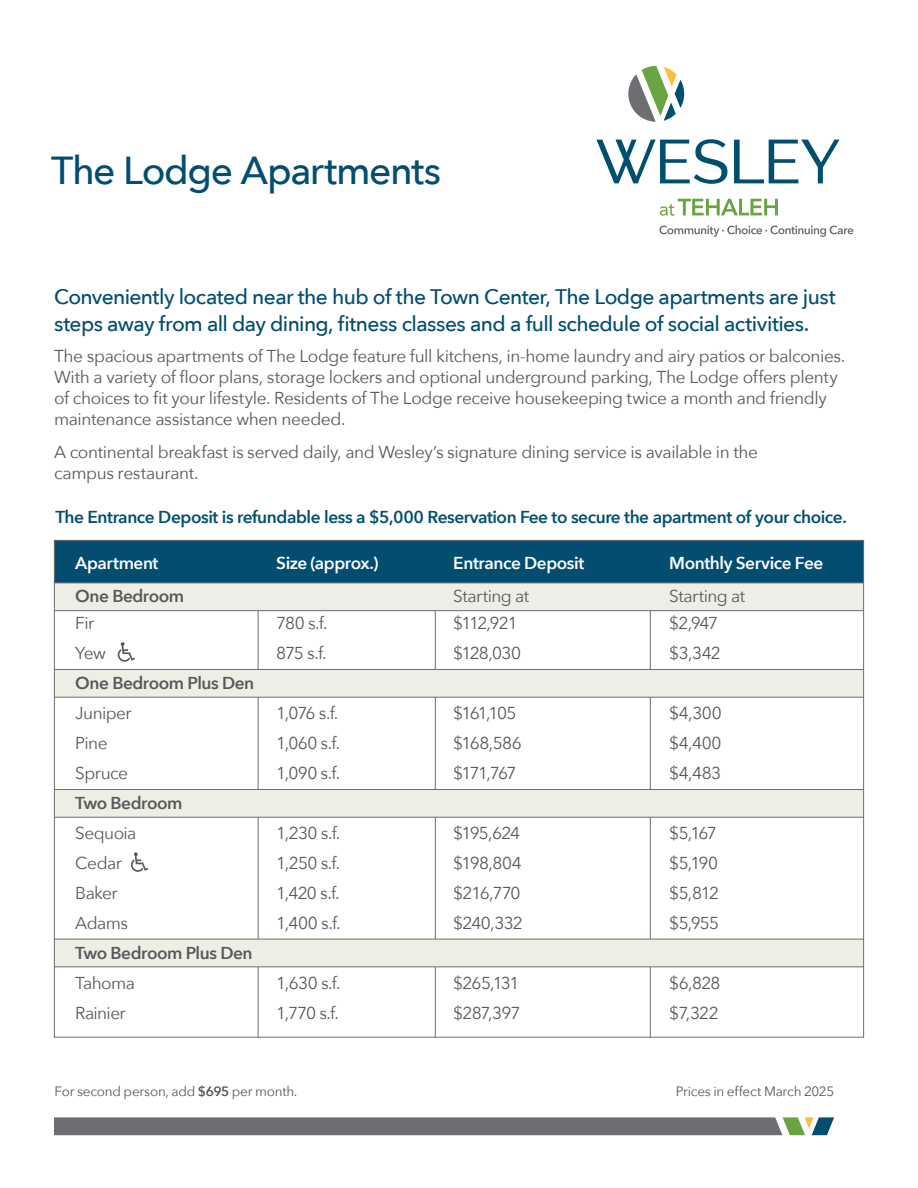
<style>
.page{position:relative;width:918px;height:1188px;background:#fff}
.page>*{position:absolute;margin:0;border:0;box-sizing:border-box;transform-origin:0 0}
.t1{font:500 39px "Avenir Next";letter-spacing:-.035em;color:#034d70}
.t2{font:500 21px/27px "Avenir Next";letter-spacing:-.03em;color:#034d70}
.t3{font:17.25px/21px "Avenir Next";letter-spacing:-.025em;color:#58595b}
.t4{font:600 17.25px "Avenir Next";letter-spacing:-.025em;color:#00506e}
.t5{font:600 17.25px "Avenir Next";letter-spacing:-.025em;color:#fff}
.t6{font:600 17.25px "Avenir Next";letter-spacing:-.025em;color:#58595b}
.t7{font:13.5px "Avenir Next";letter-spacing:-.02em;color:#58595b}
.s1{font-weight:600}
</style>
<div class="page">
<hr style="left:258px;top:547px;width:1px;height:491px;background:#6d6e71">
<hr style="left:435px;top:547px;width:1px;height:491px;background:#6d6e71">
<hr style="left:650px;top:547px;width:1px;height:491px;background:#6d6e71">
<div style="left:54px;top:540px;width:810px;height:46px;background:#034d70"></div>
<svg style="left:56px;top:669px;width:806px;height:29px;background:#e3e7dc"></svg>
<svg style="left:56px;top:583px;width:806px;height:28px;background:#e6eade"></svg>
<svg style="left:56px;top:789px;width:806px;height:29px;background:#e3e7dc"></svg>
<svg style="left:56px;top:939px;width:806px;height:28px;background:#e6eade"></svg>
<svg style="left:54px;top:1117px;width:780px;height:18px;background:#727576"></svg>
<svg style="left:118px;top:642px;width:17px;height:20px"></svg>
<svg style="left:131px;top:852px;width:17px;height:20px"></svg>
<svg style="left:628px;top:66px;width:56px;height:56px"></svg>
<svg style="left:596px;top:139px;width:131px;height:45px"></svg>
<svg style="left:734px;top:140px;width:106px;height:43px"></svg>
<svg style="left:660px;top:199px;width:118px;height:17px"></svg>
<svg style="left:659px;top:225px;width:194px;height:12px"></svg>
<h1 class="t1" style="left:51px;top:137px;width:392px">The Lodge Apartments</h1>
<p class="t2" style="left:54px;top:283px;width:783px">Conveniently located near the hub of the Town Center, The Lodge apartments are just steps away from all day dining, fitness classes and a full schedule of social activities.</p>
<p class="t3" style="left:54px;top:345px;width:793px">The spacious apartments of The Lodge feature full kitchens, in-home laundry and airy patios or balconies.<br>With a variety of floor plans, storage lockers and optional underground parking, The Lodge offers plenty of choices to fit your lifestyle. Residents of The Lodge receive housekeeping twice a month and friendly maintenance assistance when needed.</p>
<p class="t3" style="left:54px;top:441px;width:706px">A continental breakfast is served daily, and Wesley’s signature dining service is available in the campus restaurant.</p>
<p class="t4" style="left:56px;top:502px;width:793px">The Entrance Deposit is refundable less a $5,000 Reservation Fee to secure the apartment of your choice.</p>
<p class="t5" style="left:75px;top:549px;width:85px">Apartment</p>
<p class="t5" style="left:276px;top:549px;width:104px">Size (approx.)</p>
<p class="t5" style="left:453px;top:549px;width:132px">Entrance Deposit</p>
<p class="t5" style="left:669px;top:549px;width:156px">Monthly Service Fee</p>
<p class="t6" style="left:75px;top:582px;width:110px">One Bedroom</p>
<p class="t3" style="left:453px;top:585px;width:78px">Starting at</p>
<p class="t3" style="left:669px;top:585px;width:78px">Starting at</p>
<p class="t3" style="left:75px;top:612px;width:21px">Fir</p>
<p class="t3" style="left:276px;top:612px;width:53px">780 s.f.</p>
<p class="t3" style="left:453px;top:612px;width:66px">$112,921</p>
<p class="t3" style="left:669px;top:612px;width:50px">$2,947</p>
<p class="t3" style="left:75px;top:642px;width:32px">Yew</p>
<p class="t3" style="left:276px;top:642px;width:52px">875 s.f.</p>
<p class="t3" style="left:453px;top:642px;width:69px">$128,030</p>
<p class="t3" style="left:669px;top:642px;width:53px">$3,342</p>
<p class="t6" style="left:75px;top:669px;width:181px">One Bedroom Plus Den</p>
<p class="t3" style="left:75px;top:702px;width:58px">Juniper</p>
<p class="t3" style="left:276px;top:702px;width:64px">1,076 s.f.</p>
<p class="t3" style="left:453px;top:702px;width:65px">$161,105</p>
<p class="t3" style="left:669px;top:702px;width:54px">$4,300</p>
<p class="t3" style="left:75px;top:732px;width:34px">Pine</p>
<p class="t3" style="left:276px;top:732px;width:65px">1,060 s.f.</p>
<p class="t3" style="left:453px;top:732px;width:70px">$168,586</p>
<p class="t3" style="left:669px;top:732px;width:54px">$4,400</p>
<p class="t3" style="left:75px;top:762px;width:54px">Spruce</p>
<p class="t3" style="left:276px;top:762px;width:65px">1,090 s.f.</p>
<p class="t3" style="left:453px;top:762px;width:65px">$171,767</p>
<p class="t3" style="left:669px;top:762px;width:53px">$4,483</p>
<p class="t6" style="left:75px;top:789px;width:109px">Two Bedroom</p>
<p class="t3" style="left:75px;top:822px;width:63px">Sequoia</p>
<p class="t3" style="left:276px;top:822px;width:66px">1,230 s.f.</p>
<p class="t3" style="left:453px;top:822px;width:68px">$195,624</p>
<p class="t3" style="left:669px;top:822px;width:49px">$5,167</p>
<p class="t3" style="left:75px;top:852px;width:48px">Cedar</p>
<p class="t3" style="left:276px;top:852px;width:65px">1,250 s.f.</p>
<p class="t3" style="left:453px;top:852px;width:70px">$198,804</p>
<p class="t3" style="left:669px;top:852px;width:50px">$5,190</p>
<p class="t3" style="left:75px;top:882px;width:44px">Baker</p>
<p class="t3" style="left:276px;top:882px;width:65px">1,420 s.f.</p>
<p class="t3" style="left:453px;top:882px;width:69px">$216,770</p>
<p class="t3" style="left:669px;top:882px;width:51px">$5,812</p>
<p class="t3" style="left:75px;top:912px;width:54px">Adams</p>
<p class="t3" style="left:276px;top:912px;width:66px">1,400 s.f.</p>
<p class="t3" style="left:453px;top:912px;width:71px">$240,332</p>
<p class="t3" style="left:669px;top:912px;width:51px">$5,955</p>
<p class="t6" style="left:75px;top:939px;width:179px">Two Bedroom Plus Den</p>
<p class="t3" style="left:75px;top:972px;width:61px">Tahoma</p>
<p class="t3" style="left:276px;top:972px;width:66px">1,630 s.f.</p>
<p class="t3" style="left:453px;top:972px;width:68px">$265,131</p>
<p class="t3" style="left:669px;top:972px;width:53px">$6,828</p>
<p class="t3" style="left:75px;top:1002px;width:52px">Rainier</p>
<p class="t3" style="left:276px;top:1002px;width:64px">1,770 s.f.</p>
<p class="t3" style="left:453px;top:1002px;width:69px">$287,397</p>
<p class="t3" style="left:669px;top:1002px;width:51px">$7,322</p>
<p class="t7" style="left:55px;top:1080px;width:244px">For second person, add <span class="s1">$695</span> per month.</p>
<p class="t7" style="left:676px;top:1080px;width:160px">Prices in effect March 2025</p>
</div>
